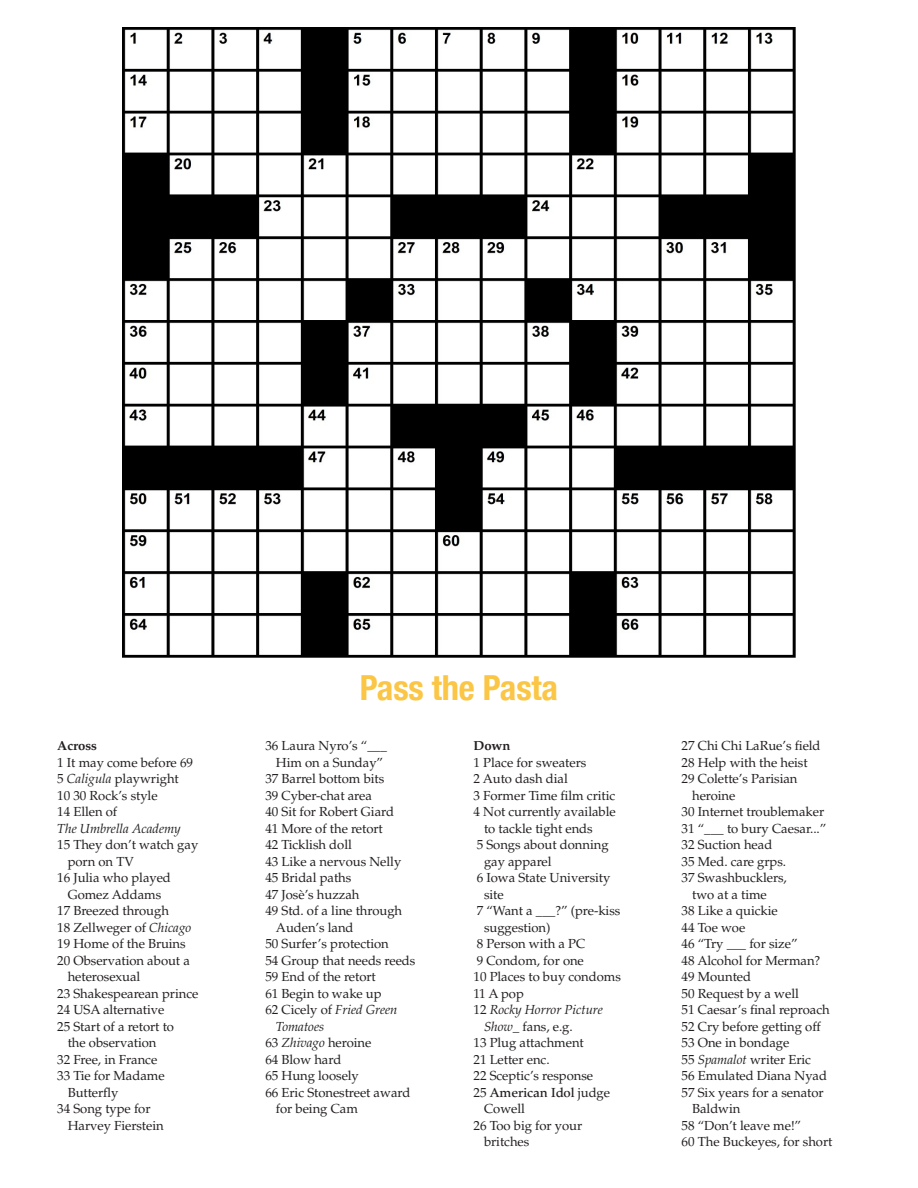
<style>
.page{position:relative;width:918px;height:1188px;background:#fff}
.page>*{position:absolute;margin:0;border:0;box-sizing:border-box;transform-origin:0 0}
.Body_Copy{font:700 condensed 34.5px "Helvetica Neue";letter-spacing:-.005em;color:#fbc646}
.Body_Copy-2{font:13.05px "Palatino LT Std";letter-spacing:-.005em;color:#231f20}
.Body_Copy-3{font:italic 13.05px/16.5px "Palatino LT Std";letter-spacing:-.005em;color:#231f20}
.Body_Copy-4{font:500 13.05px "Palatino LT Std";letter-spacing:-.005em;color:#231f20}
.Body_Copy-5{font:700 13.05px "Palatino LT Std";letter-spacing:-.005em;color:#231f20}
.s1{font-style:italic}
.s2{font-style:normal}
.s3{font-weight:400}
</style>
<div class="page">
<img style="left:123px;top:27px;width:672px;height:631px">
<p class="Body_Copy-5" style="left:57px;top:738px;width:41px">Across</p>
<p class="Body_Copy-2" style="left:57px;top:755px;width:137px">1 It may come before 69</p>
<p class="Body_Copy-2" style="left:57px;top:771px;width:123px">5 <span class="s1">Caligula</span> playwright</p>
<p class="Body_Copy-2" style="left:57px;top:788px;width:102px">10 30 Rock’s style</p>
<p class="Body_Copy-3" style="left:57px;top:804px;width:125px"><span class="s2">14 Ellen of<br></span>The Umbrella Academy</p>
<p class="Body_Copy-2" style="left:57px;top:837px;width:143px">15 They don’t watch gay</p>
<p class="Body_Copy-2" style="left:68px;top:854px;width:68px">porn on TV</p>
<p class="Body_Copy-2" style="left:57px;top:870px;width:115px">16 Julia who played</p>
<p class="Body_Copy-2" style="left:68px;top:887px;width:95px">Gomez Addams</p>
<p class="Body_Copy-2" style="left:57px;top:903px;width:113px">17 Breezed through</p>
<p class="Body_Copy-2" style="left:57px;top:920px;width:136px">18 Zellweger of <span class="s1">Chicago</span></p>
<p class="Body_Copy-2" style="left:57px;top:936px;width:130px">19 Home of the Bruins</p>
<p class="Body_Copy-2" style="left:57px;top:953px;width:134px">20 Observation about a</p>
<p class="Body_Copy-2" style="left:68px;top:969px;width:74px">heterosexual</p>
<p class="Body_Copy-2" style="left:57px;top:986px;width:143px">23 Shakespearean prince</p>
<p class="Body_Copy-2" style="left:57px;top:1002px;width:109px">24 USA alternative</p>
<p class="Body_Copy-2" style="left:57px;top:1019px;width:118px">25 Start of a retort to</p>
<p class="Body_Copy-2" style="left:68px;top:1035px;width:90px">the observation</p>
<p class="Body_Copy-2" style="left:57px;top:1052px;width:102px">32 Free, in France</p>
<p class="Body_Copy-2" style="left:57px;top:1068px;width:109px">33 Tie for Madame</p>
<p class="Body_Copy-2" style="left:68px;top:1085px;width:52px">Butterfly</p>
<p class="Body_Copy-2" style="left:57px;top:1101px;width:95px">34 Song type for</p>
<p class="Body_Copy-2" style="left:68px;top:1118px;width:98px">Harvey Fierstein</p>
<p class="Body_Copy" style="left:360px;top:659px;width:200px">Pass the Pasta</p>
<p class="Body_Copy-2" style="left:265px;top:738px;width:123px">36 Laura Nyro’s “___</p>
<p class="Body_Copy-2" style="left:276px;top:755px;width:109px">Him on a Sunday”</p>
<p class="Body_Copy-2" style="left:265px;top:771px;width:120px">37 Barrel bottom bits</p>
<p class="Body_Copy-2" style="left:265px;top:788px;width:108px">39 Cyber-chat area</p>
<p class="Body_Copy-2" style="left:265px;top:804px;width:130px">40 Sit for Robert Giard</p>
<p class="Body_Copy-2" style="left:265px;top:821px;width:119px">41 More of the retort</p>
<p class="Body_Copy-2" style="left:265px;top:837px;width:88px">42 Ticklish doll</p>
<p class="Body_Copy-2" style="left:265px;top:854px;width:137px">43 Like a nervous Nelly</p>
<p class="Body_Copy-2" style="left:265px;top:870px;width:88px">45 Bridal paths</p>
<p class="Body_Copy-2" style="left:265px;top:887px;width:96px">47 Josè’s huzzah</p>
<p class="Body_Copy-2" style="left:265px;top:903px;width:138px">49 Std. of a line through</p>
<p class="Body_Copy-2" style="left:276px;top:920px;width:79px">Auden’s land</p>
<p class="Body_Copy-2" style="left:265px;top:936px;width:125px">50 Surfer’s protection</p>
<p class="Body_Copy-2" style="left:265px;top:953px;width:152px">54 Group that needs reeds</p>
<p class="Body_Copy-2" style="left:265px;top:969px;width:112px">59 End of the retort</p>
<p class="Body_Copy-2" style="left:265px;top:986px;width:118px">61 Begin to wake up</p>
<p class="Body_Copy-2" style="left:265px;top:1002px;width:134px">62 Cicely of <span class="s1">Fried Green</span></p>
<p class="Body_Copy-3" style="left:276px;top:1018px;width:50px">Tomatoes</p>
<p class="Body_Copy-2" style="left:265px;top:1035px;width:107px">63 <span class="s1">Zhivago</span> heroine</p>
<p class="Body_Copy-2" style="left:265px;top:1052px;width:77px">64 Blow hard</p>
<p class="Body_Copy-2" style="left:265px;top:1068px;width:95px">65 Hung loosely</p>
<p class="Body_Copy-2" style="left:265px;top:1085px;width:147px">66 Eric Stonestreet award</p>
<p class="Body_Copy-2" style="left:276px;top:1101px;width:84px">for being Cam</p>
<p class="Body_Copy-5" style="left:474px;top:738px;width:38px">Down</p>
<p class="Body_Copy-2" style="left:474px;top:755px;width:114px">1 Place for sweaters</p>
<p class="Body_Copy-2" style="left:474px;top:771px;width:96px">2 Auto dash dial</p>
<p class="Body_Copy-2" style="left:474px;top:788px;width:143px">3 Former Time film critic</p>
<p class="Body_Copy-2" style="left:474px;top:804px;width:144px">4 Not currently available</p>
<p class="Body_Copy-2" style="left:484px;top:821px;width:110px">to tackle tight ends</p>
<p class="Body_Copy-2" style="left:477px;top:837px;width:133px">5 Songs about donning</p>
<p class="Body_Copy-2" style="left:484px;top:854px;width:69px">gay apparel</p>
<p class="Body_Copy-2" style="left:477px;top:870px;width:135px">6 Iowa State University</p>
<p class="Body_Copy-2" style="left:484px;top:887px;width:21px">site</p>
<p class="Body_Copy-2" style="left:477px;top:903px;width:145px">7 “Want a ___?” (pre-kiss</p>
<p class="Body_Copy-2" style="left:484px;top:920px;width:68px">suggestion)</p>
<p class="Body_Copy-2" style="left:477px;top:936px;width:110px">8 Person with a PC</p>
<p class="Body_Copy-2" style="left:477px;top:953px;width:109px">9 Condom, for one</p>
<p class="Body_Copy-2" style="left:474px;top:969px;width:149px">10 Places to buy condoms</p>
<p class="Body_Copy-2" style="left:474px;top:986px;width:52px">11 A pop</p>
<p class="Body_Copy-3" style="left:474px;top:1002px;width:131px"><span class="s2">12</span> Rocky Horror Picture</p>
<p class="Body_Copy-2" style="left:484px;top:1019px;width:90px"><span class="s1">Show</span>_ fans, e.g.</p>
<p class="Body_Copy-2" style="left:474px;top:1035px;width:112px">13 Plug attachment</p>
<p class="Body_Copy-2" style="left:474px;top:1052px;width:78px">21 Letter enc.</p>
<p class="Body_Copy-2" style="left:474px;top:1068px;width:121px">22 Sceptic’s response</p>
<p class="Body_Copy-4" style="left:474px;top:1085px;width:138px"><span class="s3">25</span> American Idol <span class="s3">judge</span></p>
<p class="Body_Copy-2" style="left:484px;top:1101px;width:42px">Cowell</p>
<p class="Body_Copy-2" style="left:474px;top:1118px;width:110px">26 Too big for your</p>
<p class="Body_Copy-2" style="left:484px;top:1134px;width:47px">britches</p>
<p class="Body_Copy-2" style="left:682px;top:738px;width:141px">27 Chi Chi LaRue’s field</p>
<p class="Body_Copy-2" style="left:682px;top:755px;width:128px">28 Help with the heist</p>
<p class="Body_Copy-2" style="left:682px;top:771px;width:117px">29 Colette’s Parisian</p>
<p class="Body_Copy-2" style="left:692px;top:788px;width:45px">heroine</p>
<p class="Body_Copy-2" style="left:682px;top:804px;width:144px">30 Internet troublemaker</p>
<p class="Body_Copy-2" style="left:682px;top:821px;width:146px">31 “___ to bury Caesar...”</p>
<p class="Body_Copy-2" style="left:682px;top:837px;width:92px">32 Suction head</p>
<p class="Body_Copy-2" style="left:682px;top:854px;width:106px">35 Med. care grps.</p>
<p class="Body_Copy-2" style="left:682px;top:870px;width:107px">37 Swashbucklers,</p>
<p class="Body_Copy-2" style="left:692px;top:887px;width:76px">two at a time</p>
<p class="Body_Copy-2" style="left:682px;top:903px;width:98px">38 Like a quickie</p>
<p class="Body_Copy-2" style="left:682px;top:920px;width:65px">44 Toe woe</p>
<p class="Body_Copy-2" style="left:682px;top:936px;width:117px">46 “Try ___ for size”</p>
<p class="Body_Copy-2" style="left:682px;top:953px;width:140px">48 Alcohol for Merman?</p>
<p class="Body_Copy-2" style="left:682px;top:969px;width:71px">49 Mounted</p>
<p class="Body_Copy-2" style="left:682px;top:986px;width:119px">50 Request by a well</p>
<p class="Body_Copy-2" style="left:682px;top:1002px;width:150px">51 Caesar’s final reproach</p>
<p class="Body_Copy-2" style="left:682px;top:1019px;width:141px">52 Cry before getting off</p>
<p class="Body_Copy-2" style="left:682px;top:1035px;width:109px">53 One in bondage</p>
<p class="Body_Copy-2" style="left:682px;top:1052px;width:131px">55 <span class="s1">Spamalot</span> writer Eric</p>
<p class="Body_Copy-2" style="left:682px;top:1068px;width:147px">56 Emulated Diana Nyad</p>
<p class="Body_Copy-2" style="left:682px;top:1085px;width:144px">57 Six years for a senator</p>
<p class="Body_Copy-2" style="left:692px;top:1101px;width:50px">Baldwin</p>
<p class="Body_Copy-2" style="left:682px;top:1118px;width:121px">58 “Don’t leave me!”</p>
<p class="Body_Copy-2" style="left:682px;top:1134px;width:152px">60 The Buckeyes, for short</p>
</div>
